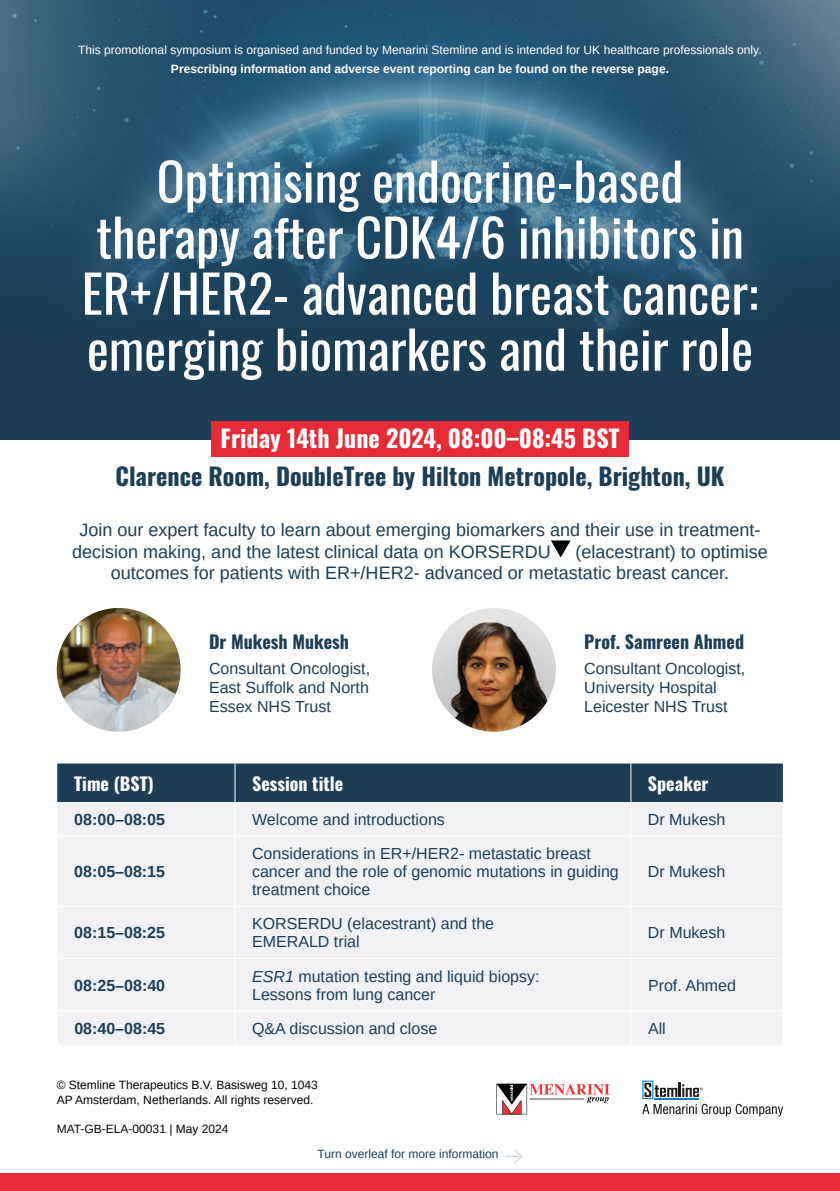
<style>
.page{position:relative;width:840px;height:1191px;background:#fff}
.page>*{position:absolute;margin:0;border:0;box-sizing:border-box;transform-origin:0 0}
.t1{font:52px/56px "Oswald";color:#fff;text-align:center}
.t2{font:700 24px "Oswald";color:#1b3d56}
.t3{font:700 24px "Oswald";color:#fff}
.t4{font:18px/21.6px "Arimo";color:#1b3d56}
.t5{font:700 18px "Oswald";color:#1b3d56}
.t6{font:700 18px "Oswald";color:#fff}
.t7{font:16px/19.2px "Arimo";color:#1b3d56}
.t8{font:700 16px "Arimo";color:#1b3d56}
.t9{font:12px "Arimo";color:#fff}
.t10{font:12px/14.4px "Arimo";color:#000}
.t11{font:700 12px "Arimo";color:#fff}
.t12{font:12px "Arimo";color:#1b3d56}
.s1{font-style:italic}
</style>
<div class="page">
<div style="left:0;top:0;width:839px;height:439px;background:#1b3d56"></div>
<img style="left:0;top:0;width:839px;height:334px">
<div style="left:211px;top:421px;width:417px;height:36px;background:#e62b37"></div>
<svg style="left:551px;top:540px;width:19px;height:17px"></svg>
<img style="left:57px;top:608px;width:123px;height:123px;border-radius:62px">
<img style="left:432px;top:608px;width:123px;height:123px;border-radius:62px">
<div style="left:0;top:1173px;width:839px;height:18px;background:#e62b37"></div>
<svg style="left:505px;top:1149px;width:18px;height:14px"></svg>
<div style="left:57px;top:763px;width:725px;height:39px;background:#1b3d56"></div>
<div style="left:58px;top:802px;width:724px;height:242px;background:#f2f2f5"></div>
<hr style="left:234px;top:763px;width:1px;height:39px;background:#fff">
<hr style="left:630px;top:763px;width:1px;height:39px;background:#fff">
<hr style="left:234px;top:802px;width:1px;height:33px;background:#fff">
<hr style="left:630px;top:802px;width:1px;height:33px;background:#fff">
<hr style="left:57px;top:835px;width:178px;height:1px;background:#fff">
<hr style="left:235px;top:835px;width:395px;height:1px;background:#fff">
<hr style="left:234px;top:836px;width:1px;height:69px;background:#fff">
<hr style="left:630px;top:835px;width:153px;height:1px;background:#fff">
<hr style="left:630px;top:836px;width:1px;height:69px;background:#fff">
<hr style="left:57px;top:905px;width:178px;height:1px;background:#fff">
<hr style="left:235px;top:905px;width:395px;height:1px;background:#fff">
<hr style="left:234px;top:906px;width:1px;height:52px;background:#fff">
<hr style="left:630px;top:905px;width:153px;height:1px;background:#fff">
<hr style="left:630px;top:906px;width:1px;height:52px;background:#fff">
<hr style="left:57px;top:958px;width:178px;height:1px;background:#fff">
<hr style="left:235px;top:958px;width:395px;height:1px;background:#fff">
<hr style="left:234px;top:959px;width:1px;height:51px;background:#fff">
<hr style="left:630px;top:958px;width:153px;height:1px;background:#fff">
<hr style="left:630px;top:959px;width:1px;height:51px;background:#fff">
<hr style="left:57px;top:1010px;width:178px;height:1px;background:#fff">
<hr style="left:235px;top:1010px;width:395px;height:1px;background:#fff">
<hr style="left:234px;top:1011px;width:1px;height:33px;background:#fff">
<hr style="left:630px;top:1010px;width:153px;height:1px;background:#fff">
<hr style="left:630px;top:1011px;width:1px;height:33px;background:#fff">
<svg style="left:642px;top:1080px;width:140px;height:36px"></svg>
<svg style="left:496px;top:1083px;width:113px;height:31px"></svg>
<p class="t9" style="left:78px;top:42px;width:684px">This promotional symposium is organised and funded by Menarini Stemline and is intended for UK healthcare professionals only.</p>
<p class="t11" style="left:171px;top:61px;width:499px">Prescribing information and adverse event reporting can be found on the reverse page.</p>
<h1 class="t1" style="left:82px;top:148px;width:677px">Optimising endocrine-based therapy after CDK4/6 inhibitors in ER+/HER2- advanced breast cancer: emerging biomarkers and their role</h1>
<h2 class="t3" style="left:220px;top:426px;width:400px">Friday 14th June 2024, 08:00–08:45 BST</h2>
<h2 class="t2" style="left:115px;top:464px;width:610px">Clarence Room, DoubleTree by Hilton Metropole, Brighton, UK</h2>
<p class="t4" style="left:72px;top:519px;width:689px;text-indent:7px">Join our expert faculty to learn about emerging biomarkers and their use in treatment&shy;decision making, and the latest clinical data on KORSERDU</p>
<p class="t4" style="left:111px;top:540px;width:658px;text-indent:464px">(elacestrant) to optimise outcomes for patients with ER+/HER2- advanced or metastatic breast cancer.</p>
<p class="t5" style="left:209px;top:632px;width:141px">Dr Mukesh Mukesh</p>
<p class="t7" style="left:209px;top:659px;width:162px;text-align:justify">Consultant Oncologist, East Suffolk and North Essex NHS Trust</p>
<p class="t5" style="left:584px;top:632px;width:161px">Prof. Samreen Ahmed</p>
<p class="t7" style="left:584px;top:659px;width:162px">Consultant Oncologist,<br>University Hospital<br>Leicester NHS Trust</p>
<p class="t6" style="left:74px;top:774px;width:81px">Time (BST)</p>
<p class="t6" style="left:252px;top:774px;width:93px">Session title</p>
<p class="t6" style="left:647px;top:774px;width:62px">Speaker</p>
<p class="t8" style="left:74px;top:808px;width:92px">08:00–08:05</p>
<p class="t7" style="left:252px;top:809px;width:194px">Welcome and introductions</p>
<p class="t7" style="left:647px;top:809px;width:79px">Dr Mukesh</p>
<p class="t8" style="left:74px;top:860px;width:92px">08:05–08:15</p>
<p class="t7" style="left:252px;top:844px;width:368px;line-height:18px">Considerations in ER+/HER2- metastatic breast cancer and the role of genomic mutations in guiding treatment choice</p>
<p class="t7" style="left:647px;top:862px;width:79px">Dr Mukesh</p>
<p class="t8" style="left:74px;top:921px;width:92px">08:15–08:25</p>
<p class="t7" style="left:252px;top:914px;width:243px;line-height:18px">KORSERDU (elacestrant) and the<br>EMERALD trial</p>
<p class="t7" style="left:647px;top:923px;width:79px">Dr Mukesh</p>
<p class="t8" style="left:74px;top:974px;width:92px">08:25–08:40</p>
<p class="t7" style="left:252px;top:967px;width:289px;line-height:18px"><span class="s1">ESR1</span> mutation testing and liquid biopsy:<br>Lessons from lung cancer</p>
<p class="t7" style="left:647px;top:975px;width:90px">Prof. Ahmed</p>
<p class="t8" style="left:74px;top:1017px;width:92px">08:40–08:45</p>
<p class="t7" style="left:252px;top:1019px;width:186px">Q&amp;A discussion and close</p>
<p class="t7" style="left:647px;top:1019px;width:19px">All</p>
<p class="t10" style="left:57px;top:1078px;width:262px">© Stemline Therapeutics B.V. Basisweg 10, 1043<br>AP Amsterdam, Netherlands. All rights reserved.</p>
<p class="t10" style="left:57px;top:1121px;width:173px">MAT-GB-ELA-00031 | May 2024</p>
<p class="t12" style="left:317px;top:1146px;width:182px">Turn overleaf for more information</p>
</div>
